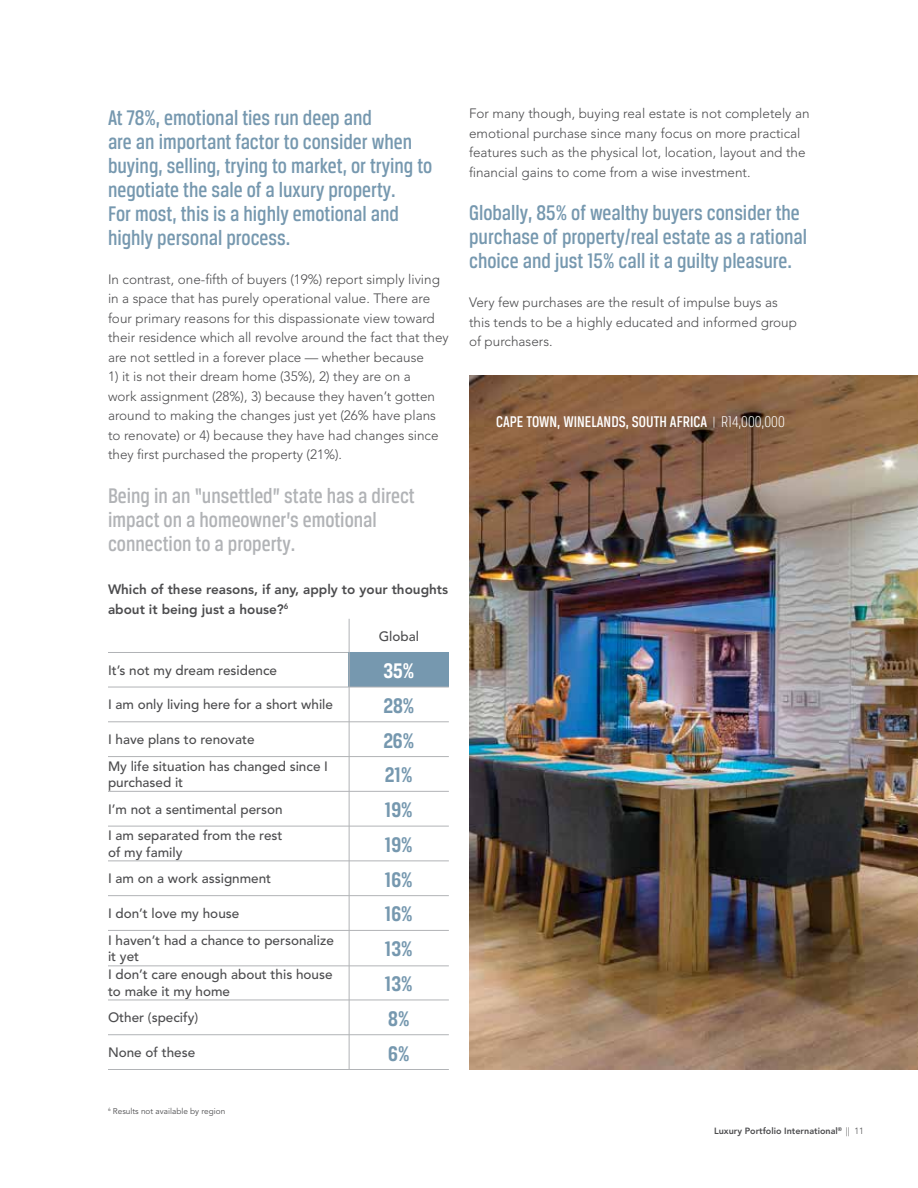
<style>
.page{position:relative;width:918px;height:1188px;background:#fff}
.page>*{position:absolute;margin:0;border:0;box-sizing:border-box;transform-origin:0 0}
.t1{font:500 22.5px/24px "Breuer Condensed";color:#7698af}
.t2{font:500 22.5px/24px "Breuer Condensed";color:#b1b3b6}
.t3{font:700 22.5px/34.8px "Breuer Condensed";color:#7698af}
.t4{font:700 22.5px "Breuer Condensed";color:#fff}
.t5{font:500 16.5px "Breuer Condensed";color:#fff}
.t6{font:300 13.5px/19.5px "Avenir LT Std";color:#4c4c4e}
.t7{font:500 13.5px/16.5px "Avenir LT Std";color:#4c4c4e}
.t8{font:800 13.5px/19.5px "Avenir LT Std";color:#4c4c4e}
.t9{font:800 9px "Avenir LT Std";color:#4c4c4e}
.t10{font:8.25px "Avenir LT Std";color:#4c4c4e}
.s1{font-weight:300;font-size:13.5px}
.s2{font-weight:300}
</style>
<div class="page">
<hr style="left:108px;top:652px;width:341px;height:1px;background:#b1b3b6">
<div style="left:349px;top:653px;width:100px;height:34px;background:#7698af"></div>
<hr style="left:108px;top:687px;width:341px;height:1px;background:#b1b3b6">
<hr style="left:108px;top:1000px;width:341px;height:1px;background:#b1b3b6">
<hr style="left:108px;top:826px;width:341px;height:1px;background:#b1b3b6">
<hr style="left:108px;top:791px;width:341px;height:1px;background:#b1b3b6">
<hr style="left:108px;top:721px;width:341px;height:1px;background:#b1b3b6">
<hr style="left:108px;top:1034px;width:341px;height:1px;background:#b1b3b6">
<hr style="left:108px;top:861px;width:341px;height:1px;background:#b1b3b6">
<hr style="left:108px;top:756px;width:341px;height:1px;background:#b1b3b6">
<hr style="left:108px;top:1069px;width:341px;height:1px;background:#b1b3b6">
<hr style="left:108px;top:895px;width:341px;height:1px;background:#b1b3b6">
<hr style="left:108px;top:930px;width:341px;height:1px;background:#b1b3b6">
<hr style="left:108px;top:965px;width:341px;height:1px;background:#b1b3b6">
<hr style="left:349px;top:619px;width:1px;height:451px;background:#b1b3b6">
<img style="left:469px;top:375px;width:449px;height:695px">
<h1 class="t1" style="left:108px;top:105px;width:326px">At 78%, emotional ties run deep and<br>are an important factor to consider when buying, selling, trying to market, or trying to negotiate the sale of a luxury property.<br>For most, this is a highly emotional and highly personal process.</h1>
<p class="t6" style="left:108px;top:270px;width:342px">In contrast, one-fifth of buyers (19%) report simply living in a space that has purely operational value. There are four primary reasons for this dispassionate view toward their residence which all revolve around the fact that they are not settled in a forever place — whether because</p>
<p class="t6" style="left:108px;top:367px;width:332px">1) it is not their dream home (35%), 2) they are on a work assignment (28%), 3) because they haven’t gotten around to making the changes just yet (26% have plans to renovate) or 4) because they have had changes since they first purchased the property (21%).</p>
<h1 class="t2" style="left:108px;top:483px;width:308px">Being in an “unsettled” state has a direct impact on a homeowner’s emotional connection to a property.</h1>
<p class="t8" style="left:108px;top:580px;width:342px">Which of these reasons, if any, apply to your thoughts about it being just a house?<sup>6</sup></p>
<p class="t7" style="left:379px;top:628px;width:42px">Global</p>
<p class="t7" style="left:108px;top:662px;width:171px">It’s not my dream residence</p>
<p class="t7" style="left:108px;top:697px;width:227px">I am only living here for a short while</p>
<p class="t7" style="left:108px;top:732px;width:148px">I have plans to renovate</p>
<p class="t7" style="left:108px;top:758px;width:222px">My life situation has changed since I purchased it</p>
<p class="t7" style="left:108px;top:801px;width:176px">I’m not a sentimental person</p>
<p class="t7" style="left:108px;top:828px;width:176px">I am separated from the rest of my family</p>
<p class="t7" style="left:108px;top:871px;width:165px">I am on a work assignment</p>
<p class="t7" style="left:108px;top:901px;width:227px;line-height:26.5px">I don’t love my house<br>I haven’t had a chance to personalize</p>
<p class="t7" style="left:108px;top:949px;width:33px">it yet</p>
<p class="t7" style="left:108px;top:967px;width:226px">I don’t care enough about this house to make it my home</p>
<p class="t7" style="left:108px;top:1010px;width:92px">Other (specify)</p>
<p class="t7" style="left:108px;top:1045px;width:89px">None of these</p>
<p class="t10" style="left:108px;top:1106px;width:119px"><sup>6</sup> Results not available by region</p>
<h1 class="t4" style="left:383px;top:658px;width:32px">35%</h1>
<h1 class="t3" style="left:383px;top:688px;width:32px">28%</h1>
<h1 class="t3" style="left:383px;top:723px;width:32px">26%</h1>
<h1 class="t3" style="left:385px;top:757px;width:29px">21%</h1>
<h1 class="t3" style="left:385px;top:792px;width:29px">19%</h1>
<h1 class="t3" style="left:385px;top:827px;width:29px">19%</h1>
<h1 class="t3" style="left:385px;top:862px;width:29px">16%</h1>
<h1 class="t3" style="left:385px;top:897px;width:29px">16%<br>13%</h1>
<h1 class="t3" style="left:385px;top:966px;width:29px">13%</h1>
<h1 class="t3" style="left:388px;top:1001px;width:23px">8%</h1>
<h1 class="t3" style="left:388px;top:1036px;width:23px">6%</h1>
<p class="t6" style="left:469px;top:104px;width:342px">For many though, buying real estate is not completely an emotional purchase since many focus on more practical features such as the physical lot, location, layout and the financial gains to come from a wise investment.</p>
<h1 class="t1" style="left:469px;top:201px;width:340px">Globally, 85% of wealthy buyers consider the purchase of property/real estate as a rational choice and just 15% call it a guilty pleasure.</h1>
<p class="t6" style="left:469px;top:293px;width:329px">Very few purchases are the result of impulse buys as this tends to be a highly educated and informed group of purchasers.</p>
<p class="t5" style="left:496px;top:413px;width:290px">CAPE TOWN, WINELANDS, SOUTH AFRICA <span class="s1">|</span> <span class="s2">R14,000,000</span></p>
<p class="t9" style="left:714px;top:1126px;width:151px">Luxury Portfolio International<sup>®</sup> <span class="s2">|| 11</span></p>
</div>
